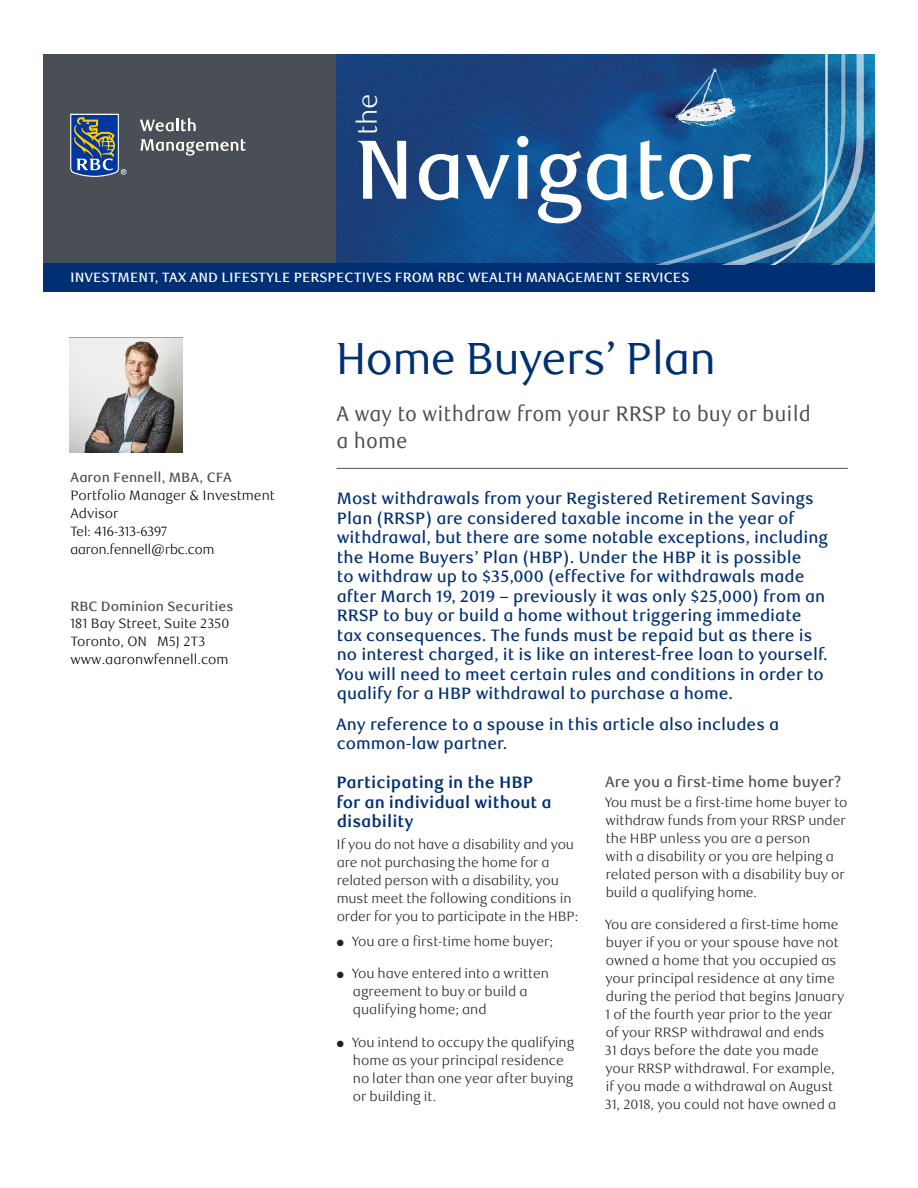
<style>
.page{position:relative;width:918px;height:1188px;background:#fff}
.page>*{position:absolute;margin:0;border:0;box-sizing:border-box;transform-origin:0 0}
.t1{font:500 84px "RBC Text";letter-spacing:-.01em;color:#fff}
._1-Main_Title{font:45px "RBC Display";color:#002f73}
.t2{font:300 27px "RBC Text";color:#fff}
.main_subhead{font:21px/27px "RBC Text Cond";color:#4a4f55}
._3-Intro_Text{font:500 16.5px/19.5px "RBC Text";color:#002f73}
._4-Text_Headline{font:700 16.5px/19.5px "RBC Text";color:#002f73}
._6-Subhead_L1{font:500 15px "RBC Text";color:#4a4f55}
._5-Body_Copy{font:300 13.5px/18px "RBC Text";color:#231f20}
.t3{font:300 13.5px/18px "RBC Text";color:#000}
.t4{font:500 13.5px "RBC Text";color:#fff}
.t5{font:500 13.5px "RBC Text";color:#484e54}
.t6{font:300 13.5px/18px "RBC Display";color:#000}
</style>
<div class="page">
<div style="left:43px;top:54px;width:294px;height:211px;background:#4a4f55"></div>
<svg style="left:70px;top:114px;width:56px;height:63px;background:#4e6788"></svg>
<svg style="left:140px;top:118px;width:56px;height:13px"></svg>
<svg style="left:141px;top:139px;width:105px;height:17px"></svg>
<img style="left:337px;top:54px;width:107px;height:210px">
<div style="left:43px;top:264px;width:832px;height:28px;background:#002f73"></div>
<svg style="left:864px;top:54px;width:11px;height:210px;background:#1772a4"></svg>
<svg style="left:444px;top:54px;width:420px;height:211px;background:#1b5a94"></svg>
<hr style="left:337px;top:468px;width:511px;height:1px;background:#4a4f55">
<img style="left:69px;top:338px;width:113px;height:115px">
<h3 class="t2" style="left:352px;top:135px;width:43px;rotate:-90deg">the</h3>
<h1 class="t1" style="left:354px;top:120px;width:399px">Navigator</h1>
<p class="t4" style="left:70px;top:270px;width:621px">INVESTMENT, TAX AND LIFESTYLE PERSPECTIVES FROM RBC WEALTH MANAGEMENT SERVICES</p>
<p class="t5" style="left:70px;top:470px;width:163px">Aaron Fennell, MBA, CFA</p>
<p class="t3" style="left:70px;top:487px;width:206px">Portfolio Manager &amp; Investment<br>Advisor</p>
<p class="t6" style="left:70px;top:523px;width:145px">Tel: 416-313-6397 aaron.fennell@rbc.com</p>
<p class="t5" style="left:70px;top:598px;width:165px">RBC Dominion Securities</p>
<p class="t3" style="left:70px;top:615px;width:161px">181 Bay Street, Suite 2350<br>Toronto, ON M5J 2T3 www.aaronwfennell.com</p>
<h1 class="_1-Main_Title" style="left:337px;top:332px;width:381px">Home Buyers’ Plan</h1>
<p class="main_subhead" style="left:337px;top:401px;width:476px">A way to withdraw from your RRSP to buy or build a home</p>
<p class="_3-Intro_Text" style="left:336px;top:489px;width:494px">Most withdrawals from your Registered Retirement Savings Plan (RRSP) are considered taxable income in the year of withdrawal, but there are some notable exceptions, including the Home Buyers’ Plan (HBP). Under the HBP it is possible<br>to withdraw up to $35,000 (effective for withdrawals made after March 19, 2019 – previously it was only $25,000) from an RRSP to buy or build a home without triggering immediate tax consequences. The funds must be repaid but as there is no interest charged, it is like an interest-free loan to yourself.<br>You will need to meet certain rules and conditions in order to qualify for a HBP withdrawal to purchase a home.</p>
<p class="_3-Intro_Text" style="left:336px;top:715px;width:444px">Any reference to a spouse in this article also includes a common-law partner.</p>
<h2 class="_4-Text_Headline" style="left:336px;top:773px;width:217px">Participating in the HBP for an individual without a disability</h2>
<p class="_5-Body_Copy" style="left:337px;top:836px;width:243px">If you do not have a disability and you are not purchasing the home for a related person with a disability, you must meet the following conditions in order for you to participate in the HBP:</p>
<p class="_5-Body_Copy" style="left:337px;top:933px;width:218px">● You are a first-time home buyer;</p>
<p class="_5-Body_Copy" style="left:353px;top:965px;width:197px;text-indent:-16px">● You have entered into a written agreement to buy or build a qualifying home; and</p>
<p class="_5-Body_Copy" style="left:353px;top:1033px;width:223px;text-indent:-16px">● You intend to occupy the qualifying home as your principal residence no later than one year after buying or building it.</p>
<h3 class="_6-Subhead_L1" style="left:605px;top:773px;width:238px">Are you a first-time home buyer?</h3>
<p class="_5-Body_Copy" style="left:605px;top:794px;width:244px">You must be a first-time home buyer to withdraw funds from your RRSP under the HBP unless you are a person<br>with a disability or you are helping a related person with a disability buy or build a qualifying home.</p>
<p class="_5-Body_Copy" style="left:605px;top:916px;width:241px">You are considered a first-time home buyer if you or your spouse have not owned a home that you occupied as your principal residence at any time during the period that begins January 1 of the fourth year prior to the year of your RRSP withdrawal and ends<br>31 days before the date you made your RRSP withdrawal. For example, if you made a withdrawal on August 31, 2018, you could not have owned a</p>
</div>
